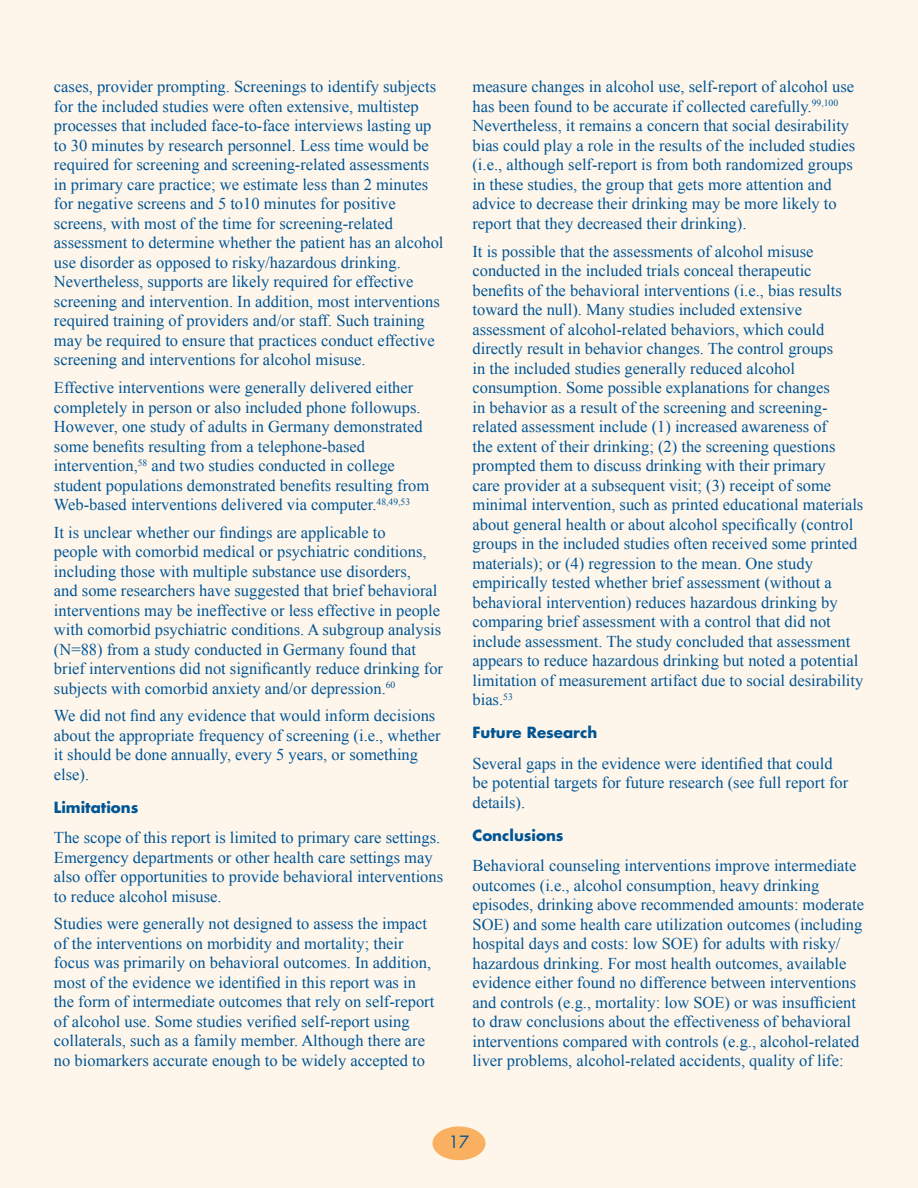
<style>
.page{position:relative;width:918px;height:1188px;background:#fef6eb}
.page>*{position:absolute;margin:0;border:0;box-sizing:border-box;transform-origin:0 0}
.Text{font:16.5px/19.5px "Times New Roman";color:#005595}
.t1{font:16.5px "Futura Std";color:#005595}
.Head_Level_2{font:700 15px "Futura Std";color:#005595}
</style>
<div class="page">
<div style="left:432px;top:1126px;width:54px;height:34px;background:#fab061;border-radius:50%"></div>
<p class="Text" style="left:54px;top:77px;width:391px">cases, provider prompting. Screenings to identify subjects for the included studies were often extensive, multistep processes that included face-to-face interviews lasting up to 30 minutes by research personnel. Less time would be required for screening and screening-related assessments in primary care practice; we estimate less than 2 minutes for negative screens and 5 to10 minutes for positive screens, with most of the time for screening-related assessment to determine whether the patient has an alcohol use disorder as opposed to risky/hazardous drinking.<br>Nevertheless, supports are likely required for effective screening and intervention. In addition, most interventions required training of providers and/or staff. Such training may be required to ensure that practices conduct effective screening and interventions for alcohol misuse.</p>
<p class="Text" style="left:54px;top:378px;width:377px">Effective interventions were generally delivered either completely in person or also included phone followups.<br>However, one study of adults in Germany demonstrated some benefits resulting from a telephone-based intervention,<sup>58</sup> and two studies conducted in college student populations demonstrated benefits resulting from Web-based interventions delivered via computer.<sup>48,49,53</sup></p>
<p class="Text" style="left:54px;top:522px;width:391px">It is unclear whether our findings are applicable to<br>people with comorbid medical or psychiatric conditions, including those with multiple substance use disorders,<br>and some researchers have suggested that brief behavioral interventions may be ineffective or less effective in people with comorbid psychiatric conditions. A subgroup analysis (N=88) from a study conducted in Germany found that brief interventions did not significantly reduce drinking for subjects with comorbid anxiety and/or depression.<sup>60</sup></p>
<p class="Text" style="left:54px;top:706px;width:388px">We did not find any evidence that would inform decisions about the appropriate frequency of screening (i.e., whether it should be done annually, every 5 years, or something else).</p>
<p class="Head_Level_2" style="left:54px;top:797px;width:86px">Limitations</p>
<p class="Text" style="left:54px;top:828px;width:391px">The scope of this report is limited to primary care settings.<br>Emergency departments or other health care settings may also offer opportunities to provide behavioral interventions to reduce alcohol misuse.</p>
<p class="Text" style="left:54px;top:914px;width:382px">Studies were generally not designed to assess the impact of the interventions on morbidity and mortality; their focus was primarily on behavioral outcomes. In addition, most of the evidence we identified in this report was in the form of intermediate outcomes that rely on self-report of alcohol use. Some studies verified self-report using collaterals, such as a family member. Although there are no biomarkers accurate enough to be widely accepted to</p>
<p class="Text" style="left:472px;top:77px;width:384px">measure changes in alcohol use, self-report of alcohol use has been found to be accurate if collected carefully.<sup>99,100<br></sup>Nevertheless, it remains a concern that social desirability bias could play a role in the results of the included studies (i.e., although self-report is from both randomized groups in these studies, the group that gets more attention and advice to decrease their drinking may be more likely to report that they decreased their drinking).</p>
<p class="Text" style="left:472px;top:241px;width:392px">It is possible that the assessments of alcohol misuse conducted in the included trials conceal therapeutic benefits of the behavioral interventions (i.e., bias results toward the null). Many studies included extensive assessment of alcohol-related behaviors, which could directly result in behavior changes. The control groups<br>in the included studies generally reduced alcohol consumption. Some possible explanations for changes<br>in behavior as a result of the screening and screening&shy;related assessment include (1) increased awareness of<br>the extent of their drinking; (2) the screening questions prompted them to discuss drinking with their primary<br>care provider at a subsequent visit; (3) receipt of some minimal intervention, such as printed educational materials about general health or about alcohol specifically (control groups in the included studies often received some printed materials); or (4) regression to the mean. One study empirically tested whether brief assessment (without a behavioral intervention) reduces hazardous drinking by comparing brief assessment with a control that did not include assessment. The study concluded that assessment appears to reduce hazardous drinking but noted a potential limitation of measurement artifact due to social desirability bias.<sup>53</sup></p>
<p class="Head_Level_2" style="left:472px;top:723px;width:126px">Future Research</p>
<p class="Text" style="left:472px;top:753px;width:377px">Several gaps in the evidence were identified that could be potential targets for future research (see full report for details).</p>
<p class="Head_Level_2" style="left:472px;top:825px;width:93px">Conclusions</p>
<p class="Text" style="left:472px;top:856px;width:393px">Behavioral counseling interventions improve intermediate outcomes (i.e., alcohol consumption, heavy drinking episodes, drinking above recommended amounts: moderate SOE) and some health care utilization outcomes (including hospital days and costs: low SOE) for adults with risky/ hazardous drinking. For most health outcomes, available evidence either found no difference between interventions and controls (e.g., mortality: low SOE) or was insufficient to draw conclusions about the effectiveness of behavioral interventions compared with controls (e.g., alcohol-related liver problems, alcohol-related accidents, quality of life:</p>
<p class="t1" style="left:449px;top:1131px;width:22px">17</p>
</div>
